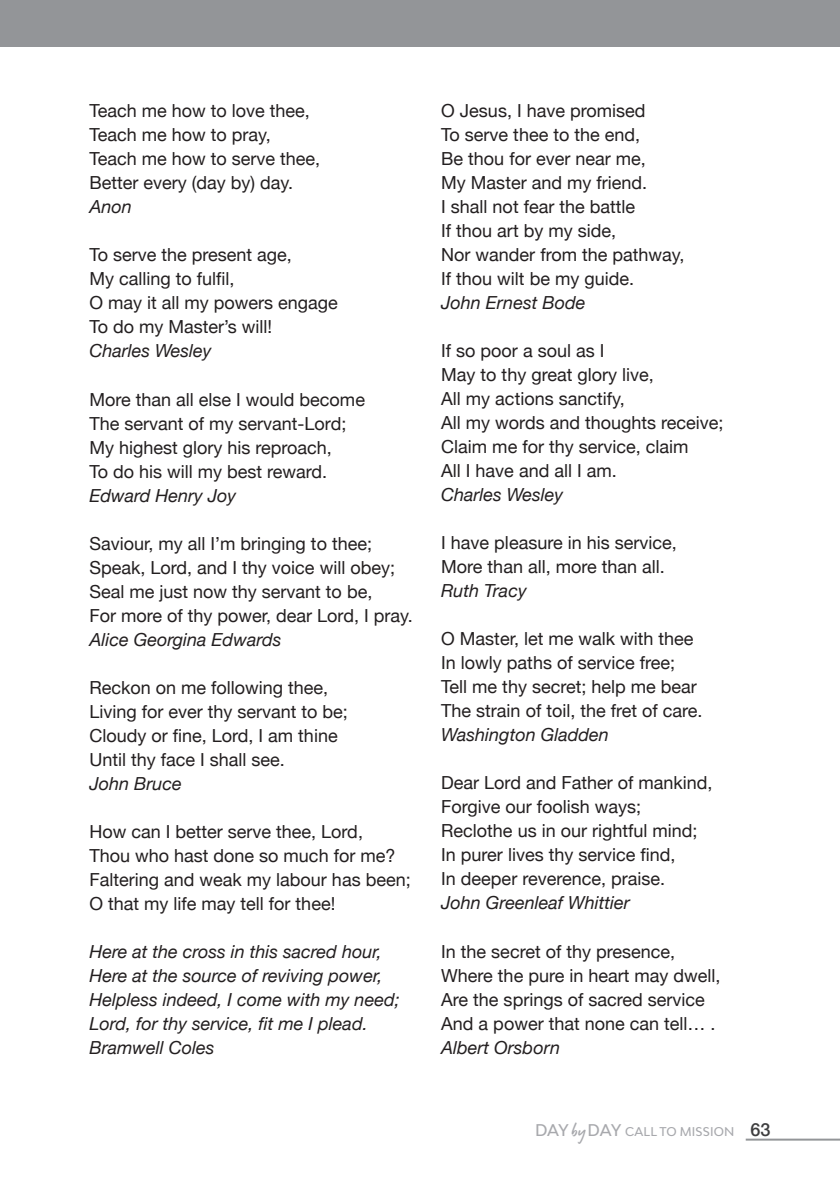
<style>
.page{position:relative;width:840px;height:1191px;background:#fff}
.page>*{position:absolute;margin:0;border:0;box-sizing:border-box;transform-origin:0 0}
.t1{font:18px/24px "Helvetica Neue";color:#231f20}
.t2{font:italic 18px/24px "Helvetica Neue";color:#231f20}
.t3{font:500 12px "Bw Modelica";letter-spacing:.01em;color:#a8a9ad}
.s1{font-size:16px}
.s2{font-family:"Lumios Marker";font-weight:400;font-size:20px}
.s3{font-family:"Helvetica Neue";font-size:18px;color:#3e3e3f}
</style>
<div class="page">
<div style="left:0;top:0;width:839px;height:47px;background:#939598"></div>
<hr style="left:745px;top:1138px;width:94px;height:2px;background:#939598">
<p class="t1" style="left:89px;top:100px;width:232px">Teach me how to love thee,<br>Teach me how to pray,<br>Teach me how to serve thee,<br>Better every (day by) day.</p>
<p class="t2" style="left:89px;top:196px;width:44px">Anon</p>
<p class="t1" style="left:89px;top:244px;width:250px">To serve the present age,<br>My calling to fulfil,<br>O may it all my powers engage<br>To do my Master’s will!</p>
<p class="t2" style="left:89px;top:340px;width:123px">Charles Wesley</p>
<p class="t1" style="left:89px;top:388px;width:277px">More than all else I would become<br>The servant of my servant-Lord;<br>My highest glory his reproach,<br>To do his will my best reward.</p>
<p class="t2" style="left:89px;top:484px;width:148px">Edward Henry Joy</p>
<p class="t1" style="left:89px;top:532px;width:325px">Saviour, my all I’m bringing to thee; Speak, Lord, and I thy voice will obey; Seal me just now thy servant to be,<br>For more of thy power, dear Lord, I pray.</p>
<p class="t2" style="left:89px;top:628px;width:193px">Alice Georgina Edwards</p>
<p class="t1" style="left:89px;top:676px;width:260px">Reckon on me following thee,<br>Living for ever thy servant to be;<br>Cloudy or fine, Lord, I am thine<br>Until thy face I shall see.</p>
<p class="t2" style="left:89px;top:772px;width:94px">John Bruce</p>
<p class="t1" style="left:89px;top:820px;width:323px">How can I better serve thee, Lord,<br>Thou who hast done so much for me?<br>Faltering and weak my labour has been; O that my life may tell for thee!</p>
<p class="t2" style="left:89px;top:940px;width:312px">Here at the cross in this sacred hour,<br>Here at the source of reviving power,<br>Helpless indeed, I come with my need;<br>Lord, for thy service, fit me I plead.<br>Bramwell Coles</p>
<p class="t1" style="left:441px;top:100px;width:245px">O Jesus, I have promised<br>To serve thee to the end,<br>Be thou for ever near me,<br>My Master and my friend.<br>I shall not fear the battle<br>If thou art by my side,<br>Nor wander from the pathway,<br>If thou wilt be my guide.</p>
<p class="t2" style="left:441px;top:292px;width:146px">John Ernest Bode</p>
<p class="t1" style="left:441px;top:340px;width:284px">If so poor a soul as I<br>May to thy great glory live,<br>All my actions sanctify,<br>All my words and thoughts receive;<br>Claim me for thy service, claim<br>All I have and all I am.</p>
<p class="t2" style="left:441px;top:484px;width:123px">Charles Wesley</p>
<p class="t1" style="left:441px;top:532px;width:237px">I have pleasure in his service,<br>More than all, more than all.</p>
<p class="t2" style="left:441px;top:580px;width:87px">Ruth Tracy</p>
<p class="t1" style="left:441px;top:628px;width:263px">O Master, let me walk with thee<br>In lowly paths of service free;<br>Tell me thy secret; help me bear<br>The strain of toil, the fret of care.</p>
<p class="t2" style="left:441px;top:724px;width:169px">Washington Gladden</p>
<p class="t1" style="left:441px;top:772px;width:273px">Dear Lord and Father of mankind,<br>Forgive our foolish ways;<br>Reclothe us in our rightful mind;<br>In purer lives thy service find,<br>In deeper reverence, praise.</p>
<p class="t2" style="left:441px;top:892px;width:190px">John Greenleaf Whittier</p>
<p class="t1" style="left:441px;top:940px;width:281px">In the secret of thy presence,<br>Where the pure in heart may dwell,<br>Are the springs of sacred service<br>And a power that none can tell… .</p>
<p class="t2" style="left:441px;top:1036px;width:120px">Albert Orsborn</p>
<p class="t3" style="left:534px;top:1123px;width:237px"><span class="s1">DAY</span> <span class="s2">by</span><span class="s1">DAY</span> CALL TO MISSION <span class="s3">63</span></p>
</div>
